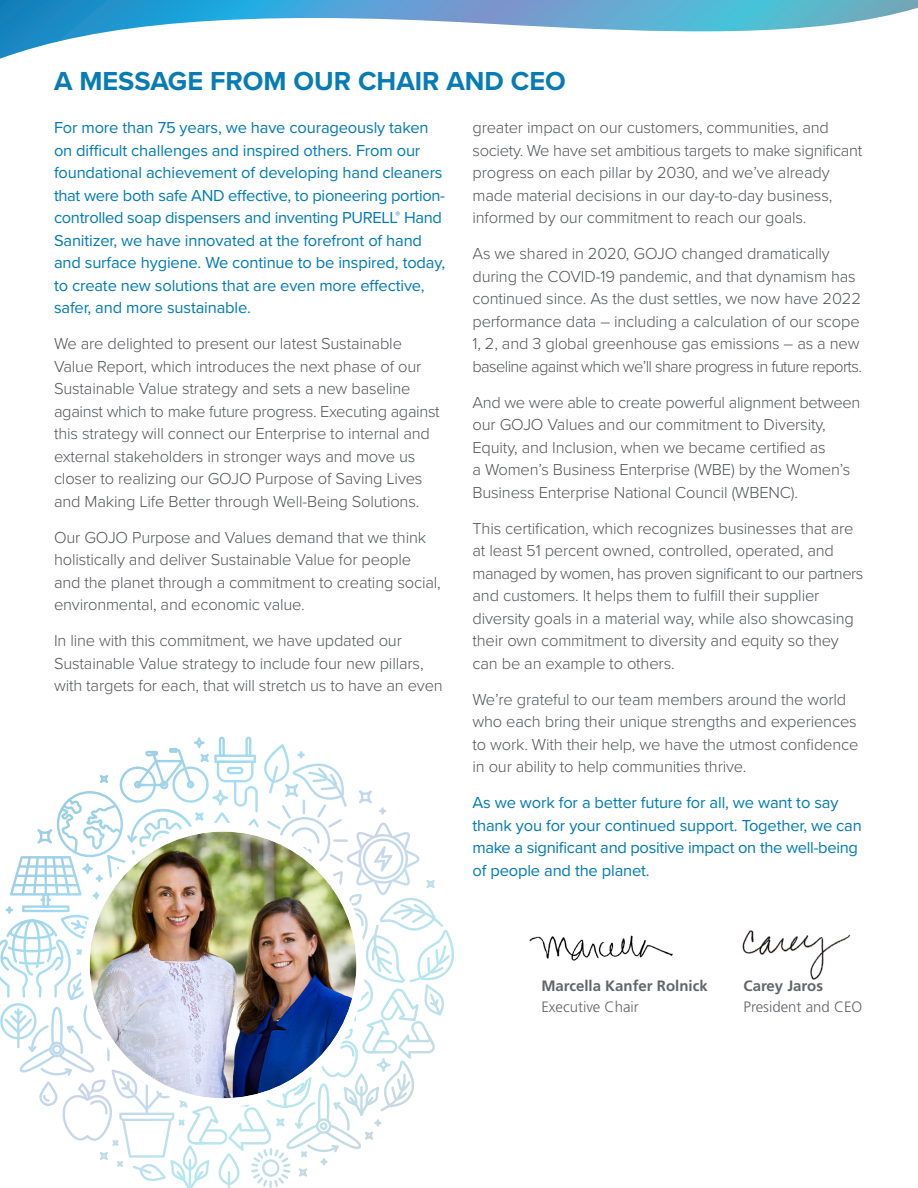
<style>
.page{position:relative;width:918px;height:1188px;background:#fff}
.page>*{position:absolute;margin:0;border:0;box-sizing:border-box;transform-origin:0 0}
.Blue_2_Subhead{font:700 27px "Proxima Nova";color:#077bb6}
.t1{font:300 16.5px/22.5px "Proxima Nova";letter-spacing:-.01em;color:#54555a}
.t2{font:16.5px/22.5px "Proxima Nova";letter-spacing:-.01em;color:#007bb6}
.Signatures{font:700 15px "Frutiger LT Std";color:#63656a}
.Signatures-2{font:300 15px "Frutiger LT Std";color:#63656a}
</style>
<div class="page">
<svg style="left:0;top:0;width:918px;height:59px"></svg>
<img style="left:529px;top:935px;width:144px;height:26px">
<img style="left:742px;top:930px;width:109px;height:50px">
<svg style="left:0;top:737px;width:454px;height:451px"></svg>
<img style="left:90px;top:832px;width:266px;height:266px;border-radius:133px">
<div style="left:81px;top:823px;width:284px;height:284px;border:9px solid #fff;border-radius:50%"></div>
<p class="Blue_2_Subhead" style="left:54px;top:61px;width:513px">A MESSAGE FROM OUR CHAIR AND CEO</p>
<p class="t2" style="left:54px;top:116px;width:393px">For more than 75 years, we have courageously taken on difficult challenges and inspired others. From our foundational achievement of developing hand cleaners that were both safe AND effective, to pioneering portion&shy;controlled soap dispensers and inventing PURELL<sup>®</sup> Hand Sanitizer, we have innovated at the forefront of hand and surface hygiene. We continue to be inspired, today, to create new solutions that are even more effective, safer, and more sustainable.</p>
<p class="t1" style="left:54px;top:332px;width:387px">We are delighted to present our latest Sustainable Value Report, which introduces the next phase of our Sustainable Value strategy and sets a new baseline against which to make future progress. Executing against this strategy will connect our Enterprise to internal and external stakeholders in stronger ways and move us closer to realizing our GOJO Purpose of Saving Lives and Making Life Better through Well-Being Solutions.</p>
<p class="t1" style="left:54px;top:525px;width:388px">Our GOJO Purpose and Values demand that we think holistically and deliver Sustainable Value for people and the planet through a commitment to creating social, environmental, and economic value.</p>
<p class="t1" style="left:54px;top:629px;width:390px">In line with this commitment, we have updated our<br>Sustainable Value strategy to include four new pillars, with targets for each, that will stretch us to have an even</p>
<p class="t1" style="left:472px;top:116px;width:391px">greater impact on our customers, communities, and society. We have set ambitious targets to make significant progress on each pillar by 2030, and we’ve already made material decisions in our day-to-day business, informed by our commitment to reach our goals.</p>
<p class="t1" style="left:472px;top:242px;width:391px">As we shared in 2020, GOJO changed dramatically during the COVID-19 pandemic, and that dynamism has continued since. As the dust settles, we now have 2022 performance data – including a calculation of our scope 1, 2, and 3 global greenhouse gas emissions – as a new baseline against which we’ll share progress in future reports.</p>
<p class="t1" style="left:472px;top:390px;width:389px">And we were able to create powerful alignment between our GOJO Values and our commitment to Diversity, Equity, and Inclusion, when we became certified as<br>a Women’s Business Enterprise (WBE) by the Women’s Business Enterprise National Council (WBENC).</p>
<p class="t1" style="left:472px;top:516px;width:393px">This certification, which recognizes businesses that are at least 51 percent owned, controlled, operated, and managed by women, has proven significant to our partners and customers. It helps them to fulfill their supplier diversity goals in a material way, while also showcasing their own commitment to diversity and equity so they can be an example to others.</p>
<p class="t1" style="left:472px;top:687px;width:388px">We’re grateful to our team members around the world who each bring their unique strengths and experiences to work. With their help, we have the utmost confidence in our ability to help communities thrive.</p>
<p class="t2" style="left:472px;top:791px;width:391px">As we work for a better future for all, we want to say thank you for your continued support. Together, we can make a significant and positive impact on the well-being of people and the planet.</p>
<p class="Signatures" style="left:541px;top:977px;width:168px">Marcella Kanfer Rolnick</p>
<p class="Signatures-2" style="left:541px;top:999px;width:99px">Executive Chair</p>
<p class="Signatures" style="left:744px;top:977px;width:81px">Carey Jaros</p>
<p class="Signatures-2" style="left:744px;top:998px;width:120px">President and CEO</p>
</div>
